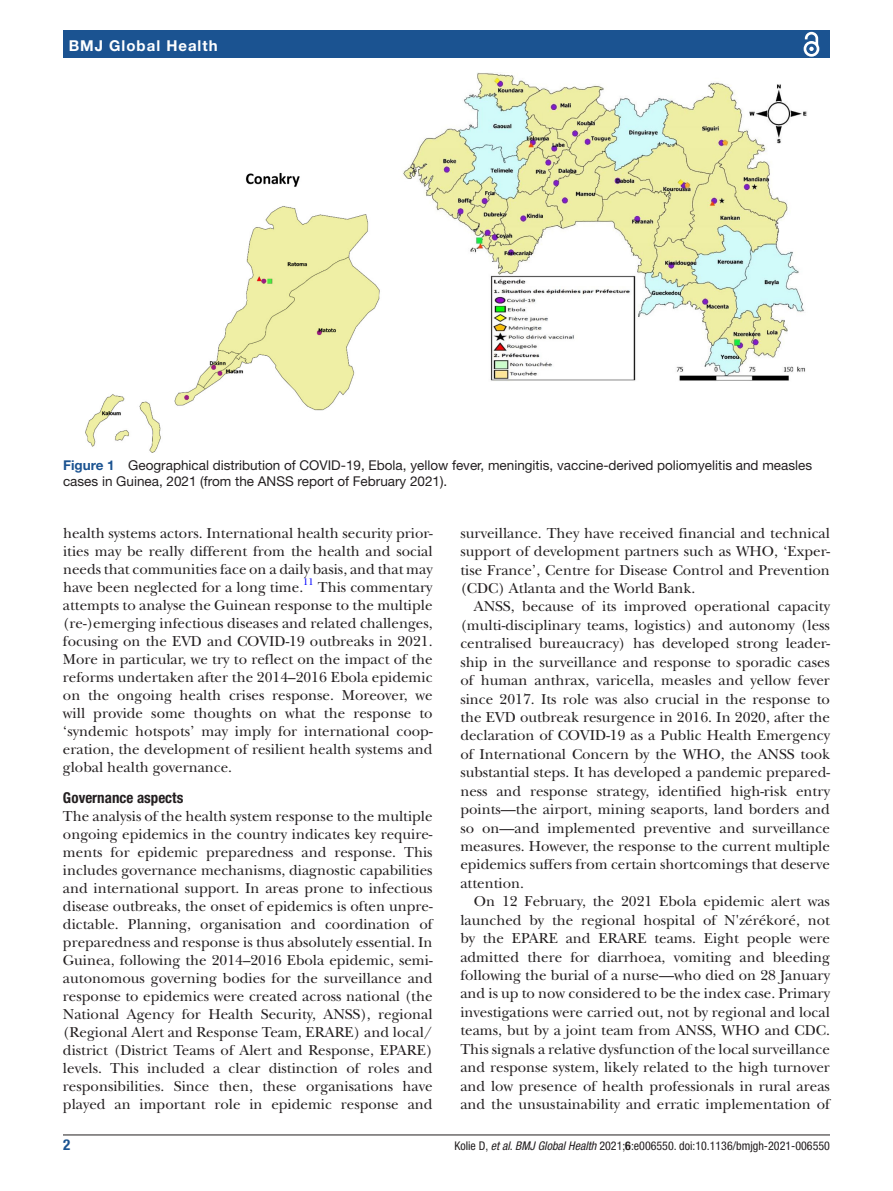
<style>
.page{position:relative;width:893px;height:1191px;background:#fff}
.page>*{position:absolute;margin:0;border:0;box-sizing:border-box;transform-origin:0 0}
.t1{font:15px/18px "New Baskerville";color:#231f20;text-align:justify}
.t2{font:700 condensed 15px "Helvetica Neue LT Std";color:#231f20}
.t3{font:700 15px "Helvetica Neue LT Std";letter-spacing:.065em;color:#fff}
.t4{font:700 condensed 15px "Helvetica Neue LT Std";color:#1b5391}
.t5{font:13.5px/16.2px "Helvetica Neue LT Std";color:#231f20}
.t6{font:condensed 12px "Helvetica Neue LT Std";color:#231f20}
.t7{font:9.9px "New Baskerville";color:#00f}
.s1{font-weight:700;color:#1b5391}
.s2{font-style:italic}
.s3{font-weight:700}
</style>
<div class="page">
<hr style="left:63px;top:1134px;width:767px;height:1px;background:#231f20">
<div style="left:63px;top:31px;width:767px;height:27px;background:#1b5391"></div>
<svg style="left:803px;top:31px;width:17px;height:26px"></svg>
<img style="left:85px;top:73px;width:722px;height:379px">
<p class="t3" style="left:69px;top:36px;width:150px">BMJ Global Health</p>
<p class="t5" style="left:63px;top:456px;width:751px"><span class="s1">Figure 1</span> Geographical distribution of COVID-19, Ebola, yellow fever, meningitis, vaccine-derived poliomyelitis and measles cases in Guinea, 2021 (from the ANSS report of February 2021).</p>
<p class="t1" style="left:63px;top:524px;width:371px">health systems actors. International health security prior&shy;ities may be really different from the health and social needs that communities face on a daily basis, and that may have been neglected for a long time.</p>
<p class="t7" style="left:303px;top:576px;width:12px">11</p>
<p class="t1" style="left:63px;top:578px;width:371px;text-indent:255px">This commentary attempts to analyse the Guinean response to the multiple (re-)emerging infectious diseases and related challenges, focusing on the EVD and COVID-19 outbreaks in 2021.<br>More in particular, we try to reflect on the impact of the reforms undertaken after the 2014–2016 Ebola epidemic on the ongoing health crises response. Moreover, we will provide some thoughts on what the response to ‘syndemic hotspots’ may imply for international coop&shy;eration, the development of resilient health systems and global health governance.</p>
<p class="t2" style="left:63px;top:789px;width:122px">Governance aspects</p>
<p class="t1" style="left:63px;top:807px;width:371px">The analysis of the health system response to the multiple ongoing epidemics in the country indicates key require&shy;ments for epidemic preparedness and response. This includes governance mechanisms, diagnostic capabilities and international support. In areas prone to infectious disease outbreaks, the onset of epidemics is often unpre&shy;dictable. Planning, organisation and coordination of preparedness and response is thus absolutely essential. In Guinea, following the 2014–2016 Ebola epidemic, semi&shy;autonomous governing bodies for the surveillance and response to epidemics were created across national (the National Agency for Health Security, ANSS), regional (Regional Alert and Response Team, ERARE) and local/ district (District Teams of Alert and Response, EPARE) levels. This included a clear distinction of roles and responsibilities. Since then, these organisations have played an important role in epidemic response and</p>
<p class="t1" style="left:460px;top:524px;width:371px;line-height:18.5px">surveillance. They have received financial and technical support of development partners such as WHO, ‘Exper&shy;tise France’, Centre for Disease Control and Prevention (CDC) Atlanta and the World Bank.</p>
<p class="t1" style="left:460px;top:597px;width:371px;line-height:18.5px;text-indent:14px">ANSS, because of its improved operational capacity (multi-disciplinary teams, logistics) and autonomy (less centralised bureaucracy) has developed strong leader&shy;ship in the surveillance and response to sporadic cases of human anthrax, varicella, measles and yellow fever since 2017. Its role was also crucial in the response to the EVD outbreak resurgence in 2016. In 2020, after the declaration of COVID-19 as a Public Health Emergency of International Concern by the WHO, the ANSS took substantial steps. It has developed a pandemic prepared&shy;ness and response strategy, identified high-risk entry points—the airport, mining seaports, land borders and so on—and implemented preventive and surveillance measures. However, the response to the current multiple epidemics suffers from certain shortcomings that deserve attention.</p>
<p class="t1" style="left:460px;top:892px;width:371px;line-height:18.5px;text-indent:14px">On 12 February, the 2021 Ebola epidemic alert was launched by the regional hospital of N'zérékoré, not by the EPARE and ERARE teams. Eight people were admitted there for diarrhoea, vomiting and bleeding following the burial of a nurse—who died on 28 January and is up to now considered to be the index case. Primary investigations were carried out, not by regional and local teams, but by a joint team from ANSS, WHO and CDC.<br>This signals a relative dysfunction of the local surveillance and response system, likely related to the high turnover and low presence of health professionals in rural areas and the unsustainability and erratic implementation of</p>
<p class="t4" style="left:63px;top:1135px;width:9px">2</p>
<p class="t6" style="left:455px;top:1138px;width:377px">Kolie D, <span class="s2">et al</span>. <span class="s2">BMJ Global Health</span> 2021;<span class="s3">6</span>:e006550. doi:10.1136/bmjgh-2021-006550</p>
</div>
